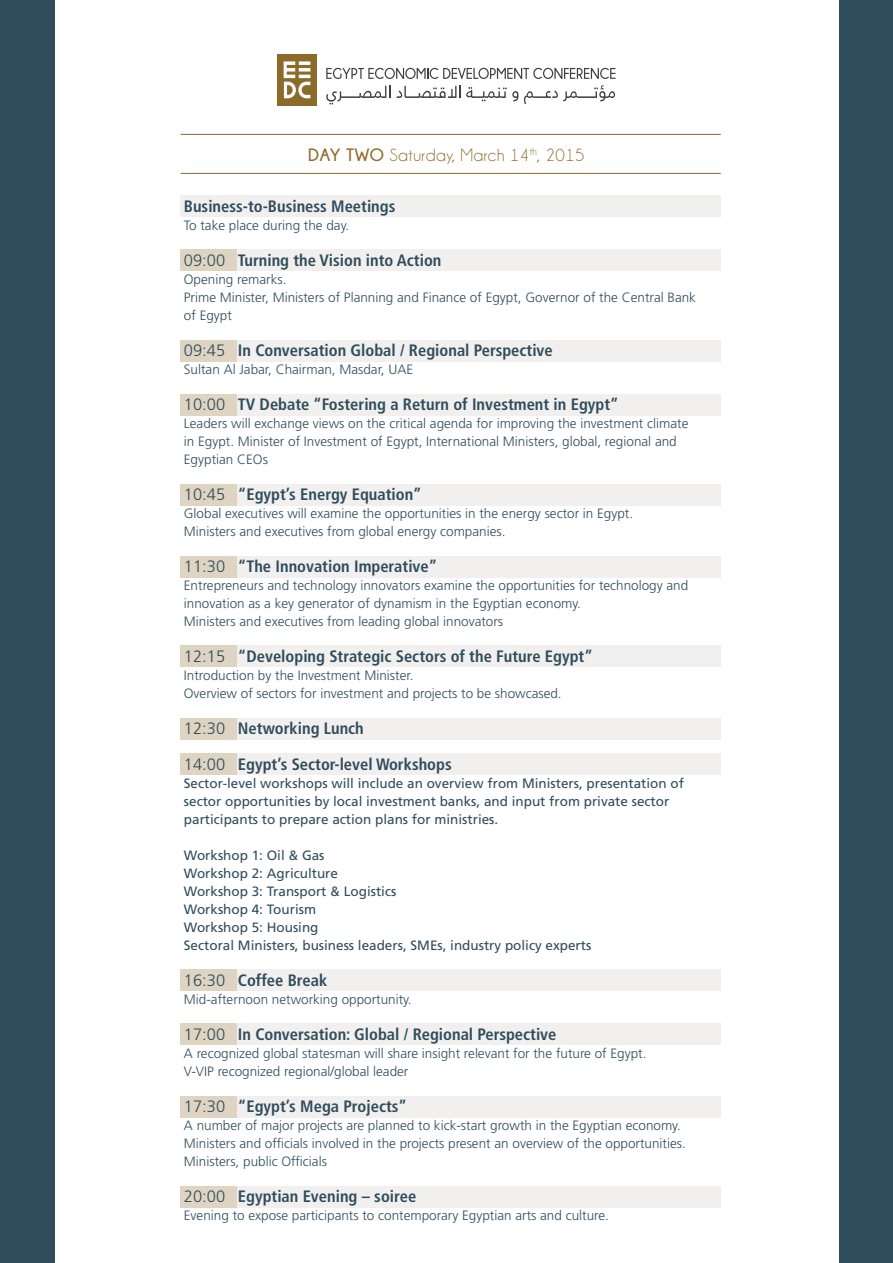
<style>
.page{position:relative;width:893px;height:1263px;background:#304d5d}
.page>*{position:absolute;margin:0;border:0;box-sizing:border-box;transform-origin:0 0}
.t1{font:17.85px "Champagne&Limousines";letter-spacing:.03em;color:#8c6a29}
.t2{font:700 condensed 16.5px "Frutiger LT Std";color:#304d5d}
.t3{font:300 16.5px "Frutiger LT Std";color:#304d5d}
.t4{font:300 13.5px/18px "Frutiger LT Std";color:#304d5d}
.t5{font:13.5px/18px "Frutiger LT Std";color:#304d5d}
.t6{font:10.35px "Champagne&Limousines";color:#8c6a29}
.s1{font-size:17.85px}
.s2{font-weight:700}
</style>
<div class="page">
<div style="left:55px;top:0;width:783px;height:1263px;background:#fff"></div>
<div style="left:181px;top:196px;width:540px;height:21px;background:#f1f0ef"></div>
<div style="left:181px;top:249px;width:540px;height:22px;background:#f1f0ef"></div>
<div style="left:181px;top:341px;width:540px;height:21px;background:#f1f0ef"></div>
<div style="left:181px;top:394px;width:540px;height:21px;background:#f1f0ef"></div>
<div style="left:181px;top:484px;width:540px;height:21px;background:#f1f0ef"></div>
<div style="left:181px;top:557px;width:540px;height:21px;background:#f1f0ef"></div>
<div style="left:181px;top:645px;width:540px;height:21px;background:#f1f0ef"></div>
<div style="left:181px;top:718px;width:540px;height:21px;background:#f1f0ef"></div>
<div style="left:181px;top:754px;width:540px;height:21px;background:#f1f0ef"></div>
<div style="left:181px;top:970px;width:540px;height:21px;background:#f1f0ef"></div>
<div style="left:181px;top:1024px;width:540px;height:21px;background:#f1f0ef"></div>
<div style="left:181px;top:1096px;width:540px;height:21px;background:#f1f0ef"></div>
<div style="left:181px;top:1186px;width:540px;height:21px;background:#f1f0ef"></div>
<div style="left:181px;top:249px;width:56px;height:22px;background:#dfd4c1"></div>
<div style="left:181px;top:341px;width:56px;height:21px;background:#dfd4c1"></div>
<div style="left:181px;top:394px;width:56px;height:21px;background:#dfd4c1"></div>
<div style="left:181px;top:484px;width:56px;height:21px;background:#dfd4c1"></div>
<div style="left:181px;top:557px;width:56px;height:21px;background:#dfd4c1"></div>
<div style="left:181px;top:645px;width:56px;height:21px;background:#dfd4c1"></div>
<div style="left:181px;top:718px;width:56px;height:21px;background:#dfd4c1"></div>
<div style="left:181px;top:754px;width:56px;height:21px;background:#dfd4c1"></div>
<div style="left:181px;top:970px;width:56px;height:21px;background:#dfd4c1"></div>
<div style="left:181px;top:1024px;width:56px;height:21px;background:#dfd4c1"></div>
<div style="left:181px;top:1096px;width:56px;height:21px;background:#dfd4c1"></div>
<div style="left:181px;top:1186px;width:56px;height:21px;background:#dfd4c1"></div>
<hr style="left:181px;top:134px;width:540px;height:1px;background:#8c6a29">
<hr style="left:181px;top:173px;width:540px;height:1px;background:#8c6a29">
<div style="left:277px;top:54px;width:40px;height:52px;background:#8c6a29"></div>
<svg style="left:284px;top:61px;width:26px;height:37px"></svg>
<svg style="left:326px;top:86px;width:64px;height:19px"></svg>
<svg style="left:397px;top:86px;width:63px;height:12px"></svg>
<svg style="left:466px;top:87px;width:52px;height:15px"></svg>
<svg style="left:524px;top:85px;width:91px;height:19px"></svg>
<svg style="left:326px;top:68px;width:289px;height:11px"></svg>
<p class="t6" style="left:530px;top:147px;width:12px"><span class="s1">,</span>t h</p>
<h1 class="t1" style="left:308px;top:146px;width:222px"><span class="s2">DAY TWO</span> Saturday, March 14</h1>
<h1 class="t1" style="left:546px;top:146px;width:40px">2015</h1>
<p class="t2" style="left:184px;top:196px;width:213px">Business-to-Business Meetings</p>
<p class="t4" style="left:184px;top:216px;width:167px">To take place during the day.</p>
<p class="t2" style="left:238px;top:250px;width:205px">Turning the Vision into Action</p>
<p class="t3" style="left:184px;top:251px;width:43px">09:00</p>
<p class="t4" style="left:184px;top:270px;width:514px">Opening remarks.<br>Prime Minister, Ministers of Planning and Finance of Egypt, Governor of the Central Bank of Egypt</p>
<p class="t2" style="left:238px;top:340px;width:316px">In Conversation Global / Regional Perspective</p>
<p class="t3" style="left:184px;top:341px;width:43px">09:45</p>
<p class="t4" style="left:184px;top:360px;width:231px">Sultan Al Jabar, Chairman, Masdar, UAE</p>
<p class="t2" style="left:238px;top:394px;width:382px">TV Debate “Fostering a Return of Investment in Egypt“</p>
<p class="t3" style="left:184px;top:395px;width:43px">10:00</p>
<p class="t4" style="left:184px;top:414px;width:506px">Leaders will exchange views on the critical agenda for improving the investment climate in Egypt. Minister of Investment of Egypt, International Ministers, global, regional and<br>Egyptian CEOs</p>
<p class="t2" style="left:238px;top:484px;width:185px">“Egypt s’ Energy Equation“</p>
<p class="t3" style="left:184px;top:485px;width:43px">10:45</p>
<p class="t4" style="left:184px;top:504px;width:451px">Global executives will examine the opportunities in the energy sector in Egypt.<br>Ministers and executives from global energy companies.</p>
<p class="t2" style="left:238px;top:556px;width:201px">“The Innovation Imperative“</p>
<p class="t3" style="left:184px;top:557px;width:43px">11:30</p>
<p class="t4" style="left:184px;top:576px;width:506px">Entrepreneurs and technology innovators examine the opportunities for technology and innovation as a key generator of dynamism in the Egyptian economy.<br>Ministers and executives from leading global innovators</p>
<p class="t2" style="left:238px;top:646px;width:357px">“Developing Strategic Sectors of the Future Egypt“</p>
<p class="t3" style="left:184px;top:647px;width:43px">12:15</p>
<p class="t4" style="left:184px;top:666px;width:379px">Introduction by the Investment Minister.<br>Overview of sectors for investment and projects to be showcased.</p>
<p class="t2" style="left:238px;top:718px;width:127px">Networking Lunch</p>
<p class="t3" style="left:184px;top:719px;width:43px">12:30</p>
<p class="t2" style="left:238px;top:754px;width:215px">Egypt s’ Sector-level Workshops</p>
<p class="t3" style="left:184px;top:755px;width:43px">14:00</p>
<p class="t5" style="left:184px;top:774px;width:502px">Sector-level workshops will include an overview from Ministers, presentation of sector opportunities by local investment banks, and input from private sector participants to prepare action plans for ministries.</p>
<p class="t5" style="left:184px;top:846px;width:409px">Workshop 1: Oil &amp; Gas<br>Workshop 2: Agriculture<br>Workshop 3: Transport &amp; Logistics<br>Workshop 4: Tourism<br>Workshop 5: Housing<br>Sectoral Ministers, business leaders, SMEs, industry policy experts</p>
<p class="t2" style="left:238px;top:970px;width:91px">Coffee Break</p>
<p class="t3" style="left:184px;top:971px;width:43px">16:30</p>
<p class="t4" style="left:184px;top:990px;width:229px">Mid-afternoon networking opportunity.</p>
<p class="t2" style="left:238px;top:1024px;width:320px">In Conversation: Global / Regional Perspective</p>
<p class="t3" style="left:184px;top:1025px;width:43px">17:00</p>
<p class="t4" style="left:184px;top:1044px;width:464px">A recognized global statesman will share insight relevant for the future of Egypt. -V VIP recognized regional/global leader</p>
<p class="t2" style="left:238px;top:1096px;width:171px">“Egypt s’ Mega Projects“</p>
<p class="t3" style="left:184px;top:1097px;width:43px">17:30</p>
<p class="t4" style="left:184px;top:1116px;width:503px">A number of major projects are planned to kick-start growth in the Egyptian economy.<br>Ministers and officials involved in the projects present an overview of the opportunities.<br>Ministers, public Officials</p>
<p class="t2" style="left:238px;top:1186px;width:180px">Egyptian Evening – soiree</p>
<p class="t3" style="left:184px;top:1187px;width:43px">20:00</p>
<p class="t4" style="left:184px;top:1206px;width:427px">Evening to expose participants to contemporary Egyptian arts and culture.</p>
</div>
